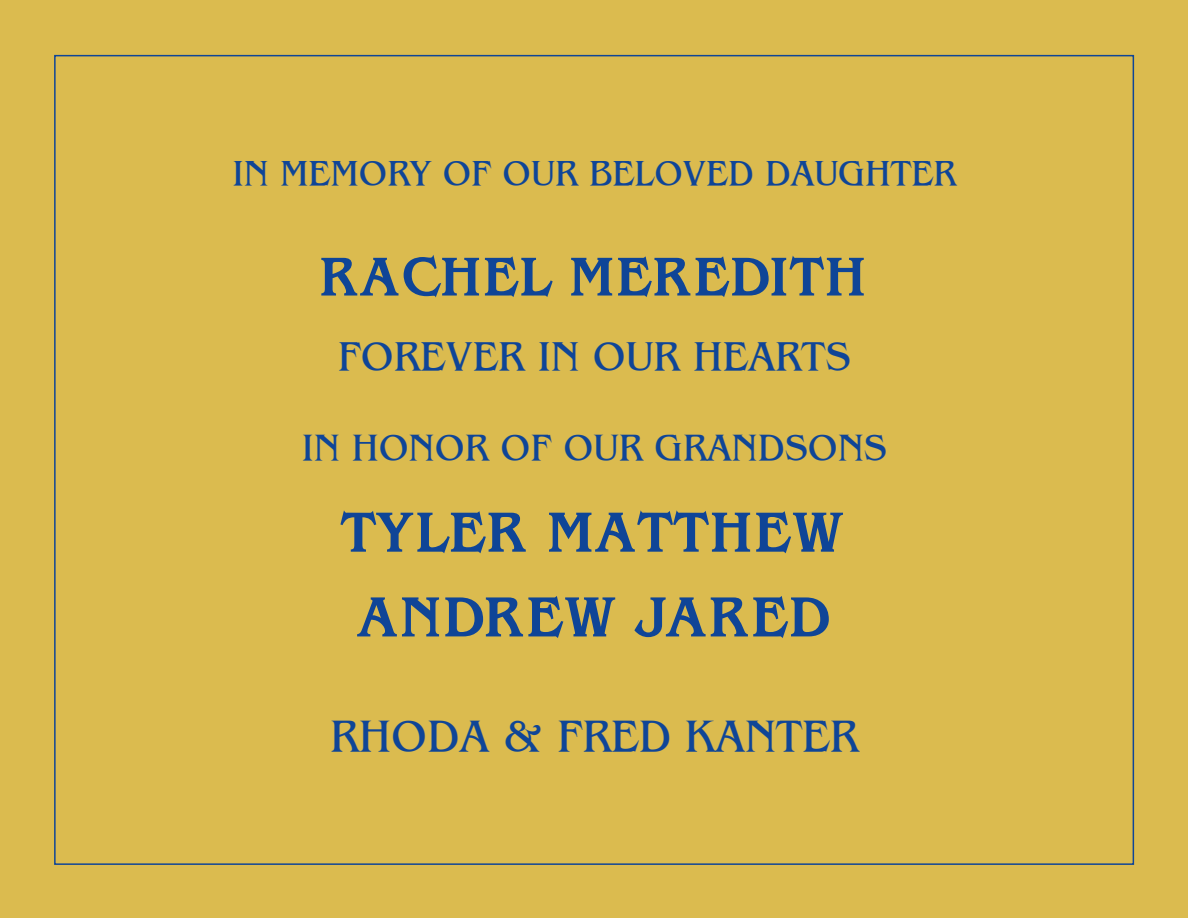
<style>
.page{position:relative;width:1188px;height:918px;background:#dbbb4f}
.page>*{position:absolute;margin:0;border:0;box-sizing:border-box;transform-origin:0 0}
.t1{font:700 57.75px/84.8px "Bangle";color:#0f4597}
.t2{font:700 55.8px "Bangle";color:#0f4597}
.t3{font:46.2px "Bangle Normal";color:#0f4597}
.t4{font:42.3px "Bangle Normal";color:#0f4597}
.t5{font:38.55px "Bangle Normal";color:#0f4597}
.t6{font:36.6px "Bangle Normal";color:#0f4597}
</style>
<div class="page">
<p class="t6" style="left:233px;top:150px;width:725px">IN MEMORY OF OUR BELOVED DAUGHTER</p>
<h2 class="t2" style="left:320px;top:238px;width:550px">RACHEL MEREDITH</h2>
<p class="t4" style="left:338px;top:329px;width:514px">FOREVER IN OUR HEARTS</p>
<p class="t5" style="left:302px;top:423px;width:587px">IN HONOR OF OUR GRANDSONS</p>
<h1 class="t1" style="left:342px;top:486px;width:506px">TYLER MATTHEW<br>ANDREW JARED</h1>
<p class="t3" style="left:330px;top:707px;width:530px">RHODA &amp; FRED KANTER</p>
</div>
